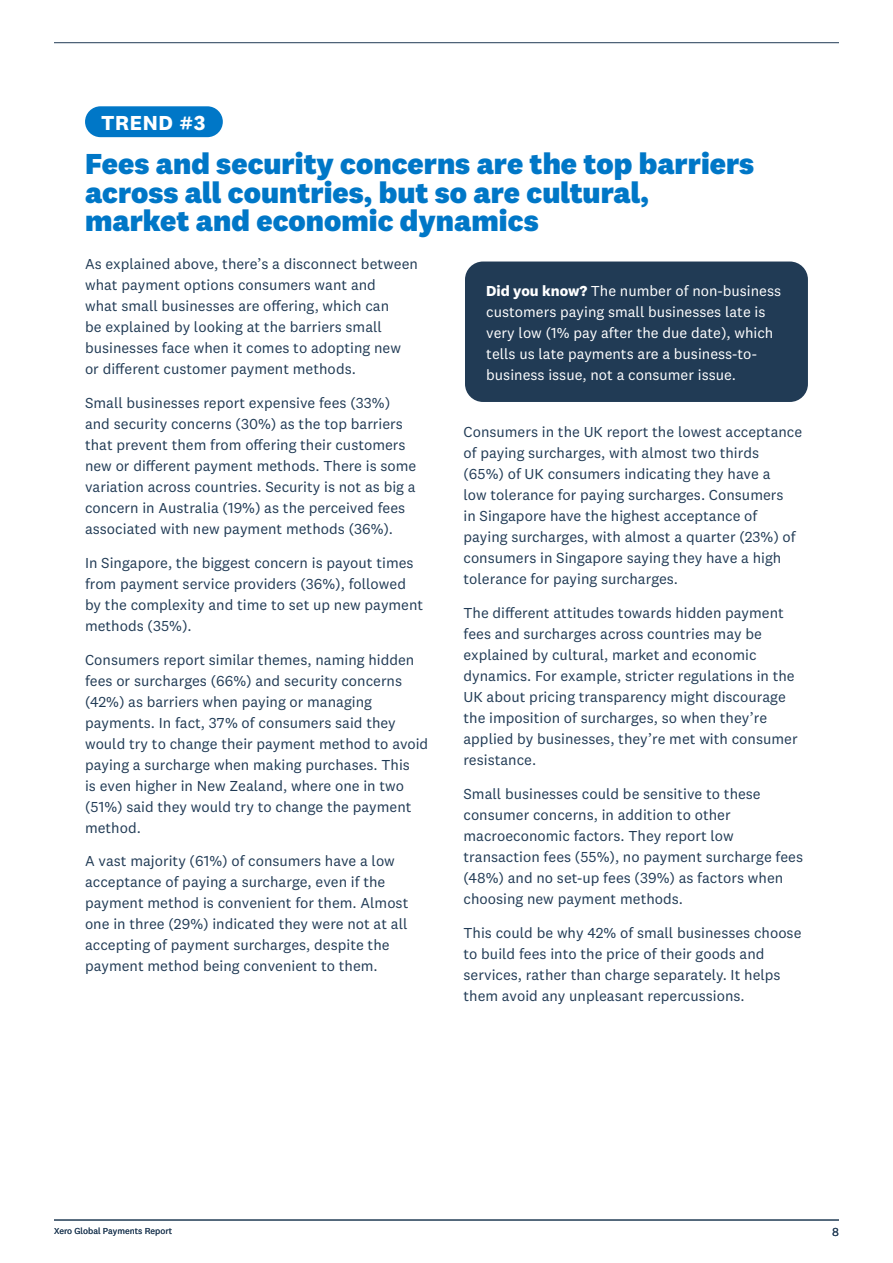
<style>
.page{position:relative;width:893px;height:1263px;background:#fff}
.page>*{position:absolute;margin:0;border:0;box-sizing:border-box;transform-origin:0 0}
.t1{font:800 30px/28.5px "National 2";color:#0077c7}
.t2{font:700 21px "National 2";letter-spacing:.03em;color:#fff}
.t3{font:15px/21px "National 2";color:#213b55}
.t4{font:15px/21px "National 2";color:#fff}
.t5{font:12px "National 2";color:#213b55}
.t6{font:9px "National 2";color:#213b55}
.s1{font-weight:700}
</style>
<div class="page">
<hr style="left:54px;top:42px;width:785px;height:1px;background:#213b55">
<hr style="left:54px;top:1220px;width:785px;height:1px;background:#213b55">
<div style="left:85px;top:106px;width:138px;height:31px;background:#0077c7;border-radius:15px"></div>
<div style="left:465px;top:261px;width:343px;height:141px;background:#213b55;border-radius:18px"></div>
<h2 class="t2" style="left:101px;top:110px;width:106px">TREND #3</h2>
<h1 class="t1" style="left:85px;top:149px;width:671px">Fees and security concerns are the top barriers across all countries, but so are cultural, market and economic dynamics</h1>
<p class="t3" style="left:85px;top:253px;width:334px">As explained above, there’s a disconnect between what payment options consumers want and<br>what small businesses are offering, which can<br>be explained by looking at the barriers small businesses face when it comes to adopting new or different customer payment methods.</p>
<p class="t3" style="left:85px;top:392px;width:333px">Small businesses report expensive fees (33%) and security concerns (30%) as the top barriers that prevent them from offering their customers new or different payment methods. There is some variation across countries. Security is not as big a concern in Australia (19%) as the perceived fees associated with new payment methods (36%).</p>
<p class="t3" style="left:85px;top:552px;width:340px">In Singapore, the biggest concern is payout times from payment service providers (36%), followed by the complexity and time to set up new payment methods (35%).</p>
<p class="t3" style="left:85px;top:649px;width:345px">Consumers report similar themes, naming hidden fees or surcharges (66%) and security concerns (42%) as barriers when paying or managing payments. In fact, 37% of consumers said they would try to change their payment method to avoid paying a surcharge when making purchases. This<br>is even higher in New Zealand, where one in two (51%) said they would try to change the payment method.</p>
<p class="t3" style="left:85px;top:850px;width:325px">A vast majority (61%) of consumers have a low acceptance of paying a surcharge, even if the payment method is convenient for them. Almost one in three (29%) indicated they were not at all accepting of payment surcharges, despite the payment method being convenient to them.</p>
<p class="t4" style="left:486px;top:280px;width:296px"><span class="s1">Did you know?</span> The number of non-business customers paying small businesses late is very low (1% pay after the due date), which tells us late payments are a business-to&shy;business issue, not a consumer issue.</p>
<p class="t3" style="left:463px;top:421px;width:340px">Consumers in the UK report the lowest acceptance of paying surcharges, with almost two thirds (65%) of UK consumers indicating they have a<br>low tolerance for paying surcharges. Consumers<br>in Singapore have the highest acceptance of paying surcharges, with almost a quarter (23%) of consumers in Singapore saying they have a high tolerance for paying surcharges.</p>
<p class="t3" style="left:463px;top:602px;width:336px">The different attitudes towards hidden payment fees and surcharges across countries may be explained by cultural, market and economic dynamics. For example, stricter regulations in the UK about pricing transparency might discourage the imposition of surcharges, so when they’re applied by businesses, they’re met with consumer resistance.</p>
<p class="t3" style="left:463px;top:783px;width:341px">Small businesses could be sensitive to these consumer concerns, in addition to other macroeconomic factors. They report low transaction fees (55%), no payment surcharge fees (48%) and no set-up fees (39%) as factors when choosing new payment methods.</p>
<p class="t3" style="left:463px;top:922px;width:339px">This could be why 42% of small businesses choose to build fees into the price of their goods and services, rather than charge separately. It helps them avoid any unpleasant repercussions.</p>
<p class="t6" style="left:54px;top:1225px;width:120px">Xero Global Payments Report</p>
<p class="t5" style="left:832px;top:1225px;width:8px">8</p>
</div>
